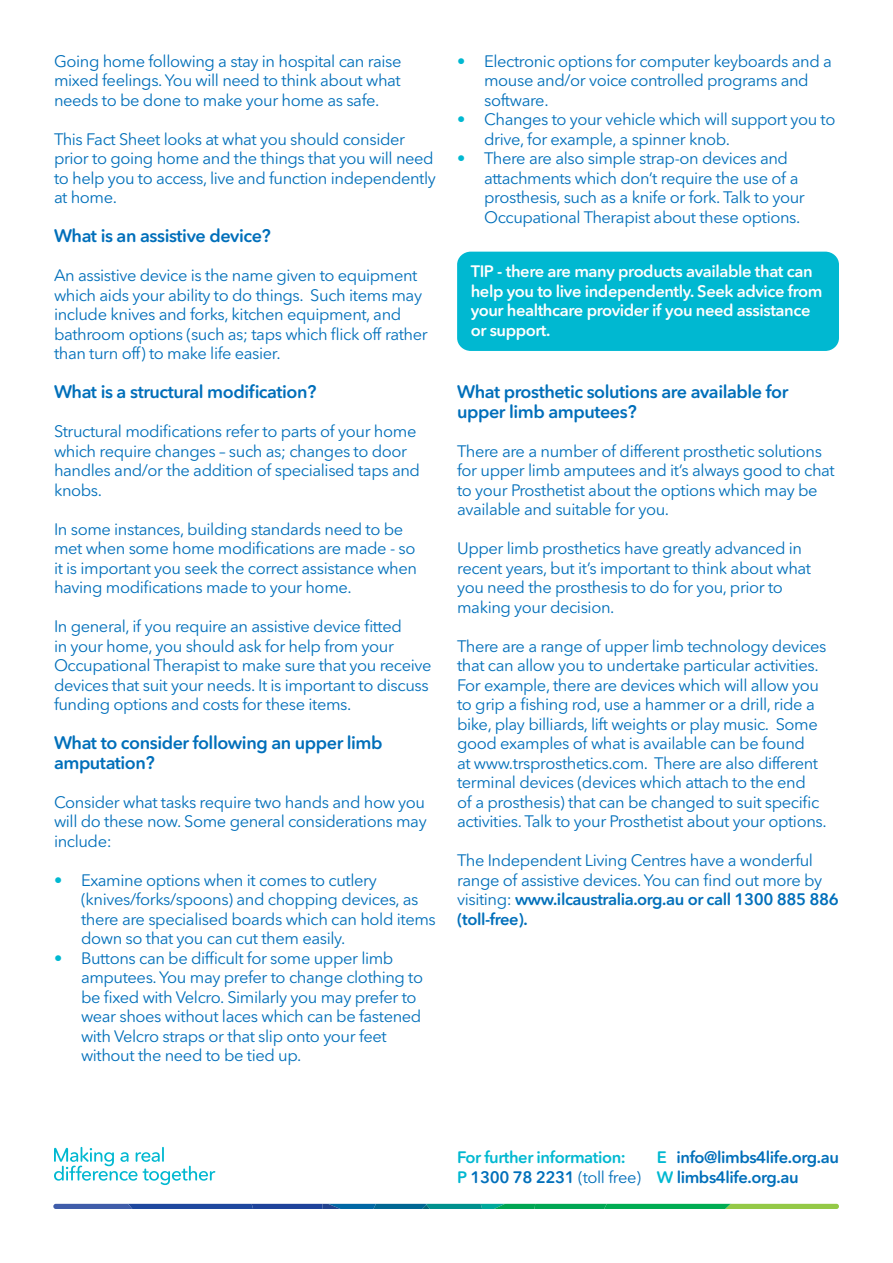
<style>
.page{position:relative;width:893px;height:1263px;background:#fff}
.page>*{position:absolute;margin:0;border:0;box-sizing:border-box;transform-origin:0 0}
.t1{font:600 18px/19.5px "Avenir Next Rounded Std";letter-spacing:-.025em;color:#006fba}
.t2{font:16.5px/19.5px "Avenir Next Rounded Std";letter-spacing:-.025em;color:#006fba}
.t3{font:600 16.5px/19.5px "Avenir Next Rounded Std";letter-spacing:-.025em;color:#fff}
.t4{font:600 16.5px/19.5px "Avenir Next Rounded Std";letter-spacing:-.025em;color:#00b8d1}
.t5{font:600 16.5px/19.5px "Avenir Next Rounded Std";letter-spacing:-.025em;color:#006fba}
.s1{color:#00b8d1}
.s2{font-weight:600}
.s3{color:#006fba}
.s4{font-weight:400;color:#006fba}
</style>
<div class="page">
<svg style="left:53px;top:1204px;width:786px;height:5px;background:#24837b"></svg>
<svg style="left:54px;top:1147px;width:161px;height:38px"></svg>
<div style="left:457px;top:252px;width:382px;height:99px;background:#00b8d1;border-radius:13px"></div>
<p class="t2" style="left:54px;top:51px;width:349px;text-align:justify">Going home following a stay in hospital can raise mixed feelings. You will need to think about what needs to be done to make your home as safe.</p>
<p class="t2" style="left:54px;top:129px;width:383px">This Fact Sheet looks at what you should consider prior to going home and the things that you will need to help you to access, live and function independently at home.</p>
<p class="t1" style="left:54px;top:226px;width:218px">What is an assistive device?</p>
<p class="t2" style="left:54px;top:266px;width:375px">An assistive device is the name given to equipment which aids your ability to do things. Such items may include knives and forks, kitchen equipment, and bathroom options (such as; taps which flick off rather than turn off) to make life easier.</p>
<p class="t1" style="left:54px;top:382px;width:264px">What is a structural modification?</p>
<p class="t2" style="left:54px;top:422px;width:368px">Structural modifications refer to parts of your home which require changes – such as; changes to door handles and/or the addition of specialised taps and knobs.</p>
<p class="t2" style="left:54px;top:519px;width:365px">In some instances, building standards need to be met when some home modifications are made - so it is important you seek the correct assistance when having modifications made to your home.</p>
<p class="t2" style="left:54px;top:617px;width:379px">In general, if you require an assistive device fitted<br>in your home, you should ask for help from your Occupational Therapist to make sure that you receive devices that suit your needs. It is important to discuss funding options and costs for these items.</p>
<p class="t1" style="left:54px;top:733px;width:330px">What to consider following an upper limb amputation?</p>
<p class="t2" style="left:54px;top:792px;width:374px;text-align:justify">Consider what tasks require two hands and how you will do these now. Some general considerations may include:</p>
<p class="t2" style="left:81px;top:870px;width:356px;text-indent:-27px"><span class="s1">•</span> Examine options when it comes to cutlery (knives/forks/spoons) and chopping devices, as there are specialised boards which can hold items down so that you can cut them easily.</p>
<p class="t2" style="left:81px;top:948px;width:344px;text-indent:-27px"><span class="s1">•</span> Buttons can be difficult for some upper limb amputees. You may prefer to change clothing to be fixed with Velcro. Similarly you may prefer to wear shoes without laces which can be fastened with Velcro straps or that slip onto your feet without the need to be tied up.</p>
<p class="t2" style="left:484px;top:51px;width:349px;text-indent:-27px"><span class="s1">•</span> Electronic options for computer keyboards and a mouse and/or voice controlled programs and software.</p>
<p class="t2" style="left:484px;top:110px;width:353px;text-indent:-27px"><span class="s1">•</span> Changes to your vehicle which will support you to drive, for example, a spinner knob.</p>
<p class="t2" style="left:484px;top:149px;width:322px;text-indent:-27px"><span class="s1">•</span> There are also simple strap-on devices and attachments which don’t require the use of a prosthesis, such as a knife or fork. Talk to your Occupational Therapist about these options.</p>
<p class="t3" style="left:471px;top:261px;width:353px">TIP - there are many products available that can help you to live independently. Seek advice from your healthcare provider if you need assistance or support.</p>
<p class="t1" style="left:457px;top:382px;width:333px">What prosthetic solutions are available for upper limb amputees?</p>
<p class="t2" style="left:457px;top:441px;width:379px">There are a number of different prosthetic solutions for upper limb amputees and it’s always good to chat to your Prosthetist about the options which may be available and suitable for you.</p>
<p class="t2" style="left:457px;top:539px;width:355px">Upper limb prosthetics have greatly advanced in recent years, but it’s important to think about what you need the prosthesis to do for you, prior to making your decision.</p>
<p class="t2" style="left:457px;top:636px;width:371px">There are a range of upper limb technology devices that can allow you to undertake particular activities.<br>For example, there are devices which will allow you to grip a fishing rod, use a hammer or a drill, ride a bike, play billiards, lift weights or play music. Some good examples of what is available can be found<br>at www.trsprosthetics.com. There are also different terminal devices (devices which attach to the end<br>of a prosthesis) that can be changed to suit specific activities. Talk to your Prosthetist about your options.</p>
<p class="t2" style="left:457px;top:851px;width:383px">The Independent Living Centres have a wonderful range of assistive devices. You can find out more by visiting: <span class="s2">www.ilcaustralia.org.au or call 1300 885 886 (toll-free).</span></p>
<p class="t4" style="left:457px;top:1148px;width:185px">For further information:<br>P <span class="s3">1300 78 2231</span> <span class="s4">(toll free)</span></p>
<p class="t5" style="left:657px;top:1148px;width:184px"><span class="s1">E</span> info@limbs4life.org.au<br><span class="s1">W</span> limbs4life.org.au</p>
</div>
